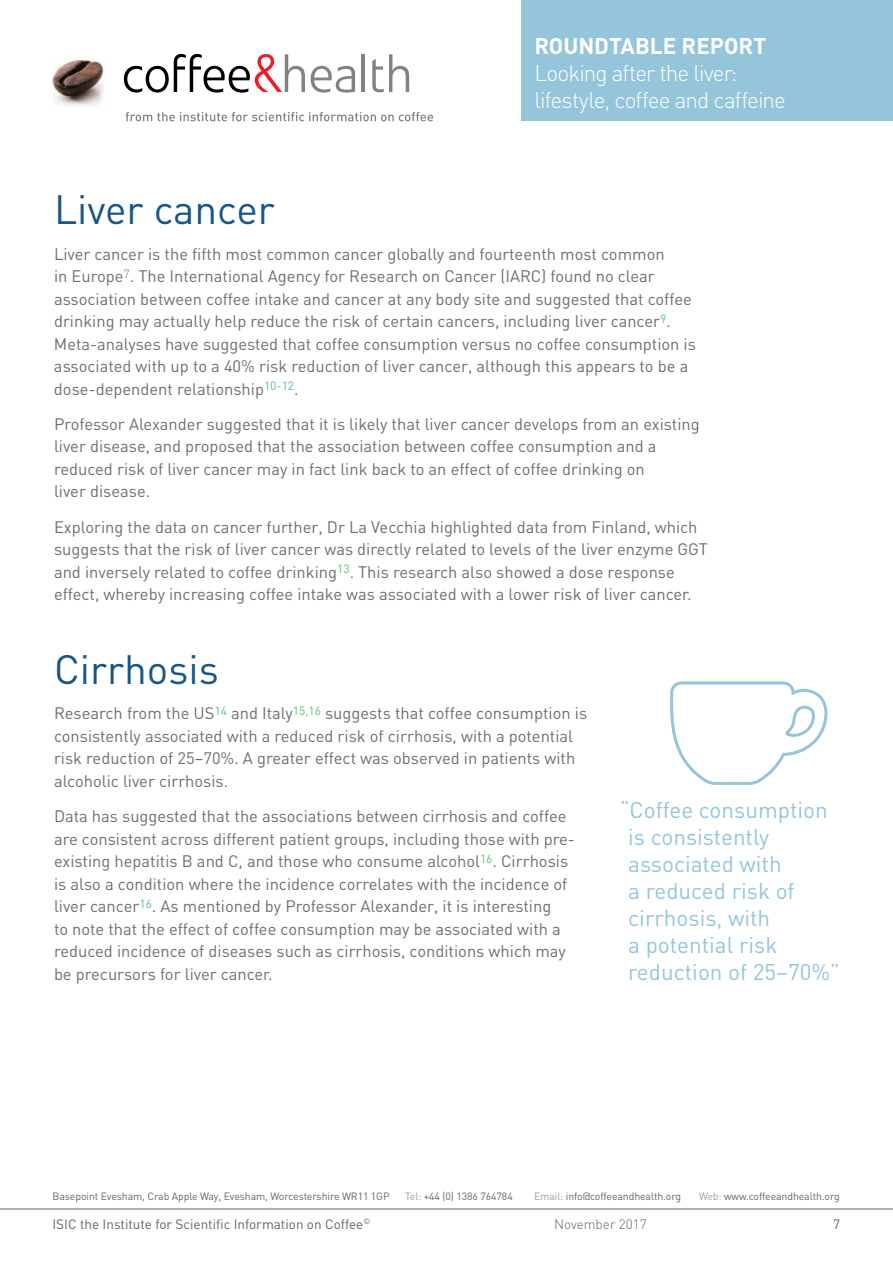
<style>
.page{position:relative;width:893px;height:1263px;background:#fff}
.page>*{position:absolute;margin:0;border:0;box-sizing:border-box;transform-origin:0 0}
.t1{font:40.5px "DIN";color:#165788}
.t2{font:22.5px/27px "DIN";color:#95c5da}
.t3{font:300 22.5px/27px "DIN";letter-spacing:-.04em;color:#fff}
.t4{font:700 22.5px "DIN";letter-spacing:-.005em;color:#fff}
.t5{font:16.5px/22.5px "DIN";color:#6d6e71}
.t6{font:13.5px "DIN";color:#636466}
.t7{font:300 13.5px "DIN";color:#636466}
.t8{font:10.5px "DIN";letter-spacing:-.01em;color:#636466}
.s1{color:#9d9fa2}
</style>
<div class="page">
<hr style="left:0;top:1209px;width:893px;height:1px;background:#636466">
<div style="left:522px;top:0;width:371px;height:121px;background:#95c5da"></div>
<svg style="left:124px;top:54px;width:181px;height:39px"></svg>
<svg style="left:311px;top:66px;width:44px;height:27px"></svg>
<hr style="left:362px;top:54px;width:3px;height:38px;background:#808285">
<svg style="left:372px;top:54px;width:37px;height:38px"></svg>
<img style="left:50px;top:58px;width:54px;height:48px">
<svg style="left:126px;top:112px;width:307px;height:9px"></svg>
<svg style="left:670px;top:681px;width:158px;height:104px"></svg>
<h2 class="t4" style="left:534px;top:31px;width:233px">ROUNDTABLE REPORT</h2>
<h2 class="t3" style="left:534px;top:59px;width:253px">Looking after the liver: lifestyle, coffee and caffeine</h2>
<h1 class="t1" style="left:54px;top:184px;width:222px">Liver cancer</h1>
<p class="t5" style="left:54px;top:242px;width:643px">Liver cancer is the fifth most common cancer globally and fourteenth most common<br>in Europe<sup>7</sup>. The International Agency for Research on Cancer (IARC) found no clear association between coffee intake and cancer at any body site and suggested that coffee drinking may actually help reduce the risk of certain cancers, including liver cancer<sup>9</sup>.<br>Meta-analyses have suggested that coffee consumption versus no coffee consumption is associated with up to a 40% risk reduction of liver cancer, although this appears to be a dose-dependent relationship<sup>10-12</sup>.</p>
<p class="t5" style="left:54px;top:412px;width:647px">Professor Alexander suggested that it is likely that liver cancer develops from an existing liver disease, and proposed that the association between coffee consumption and a reduced risk of liver cancer may in fact link back to an effect of coffee drinking on<br>liver disease.</p>
<p class="t5" style="left:54px;top:515px;width:655px">Exploring the data on cancer further, Dr La Vecchia highlighted data from Finland, which suggests that the risk of liver cancer was directly related to levels of the liver enzyme GGT and inversely related to coffee drinking<sup>13</sup>. This research also showed a dose response effect, whereby increasing coffee intake was associated with a lower risk of liver cancer.</p>
<h1 class="t1" style="left:54px;top:644px;width:166px">Cirrhosis</h1>
<p class="t5" style="left:54px;top:702px;width:535px">Research from the US<sup>14</sup> and Italy<sup>15,16</sup> suggests that coffee consumption is consistently associated with a reduced risk of cirrhosis, with a potential risk reduction of 25–70%. A greater effect was observed in patients with alcoholic liver cirrhosis.</p>
<p class="t5" style="left:54px;top:804px;width:522px">Data has suggested that the associations between cirrhosis and coffee are consistent across different patient groups, including those with pre&shy;existing hepatitis B and C, and those who consume alcohol<sup>16</sup>. Cirrhosis is also a condition where the incidence correlates with the incidence of liver cancer<sup>16</sup>. As mentioned by Professor Alexander, it is interesting<br>to note that the effect of coffee consumption may be associated with a reduced incidence of diseases such as cirrhosis, conditions which may be precursors for liver cancer.</p>
<h2 class="t2" style="left:628px;top:795px;width:213px;text-indent:-9px">“Coffee consumption is consistently associated with<br>a reduced risk of cirrhosis, with<br>a potential risk reduction of 25–70%”</h2>
<p class="t8" style="left:53px;top:1190px;width:339px">Basepoint Evesham, Crab Apple Way, Evesham, Worcestershire WR11 1GP</p>
<p class="t8" style="left:405px;top:1190px;width:109px"><span class="s1">Tel:</span> +44 (0) 1386 764784</p>
<p class="t8" style="left:534px;top:1190px;width:148px"><span class="s1">Email:</span> info@coffeeandhealth.org</p>
<p class="t8" style="left:699px;top:1190px;width:142px"><span class="s1">Web:</span> www.coffeeandhealth.org</p>
<p class="t6" style="left:53px;top:1215px;width:319px">ISIC the Institute for Scientific Information on Coffee<sup>©</sup></p>
<p class="t7" style="left:554px;top:1215px;width:94px">November 2017</p>
<p class="t6" style="left:833px;top:1215px;width:9px">7</p>
</div>
